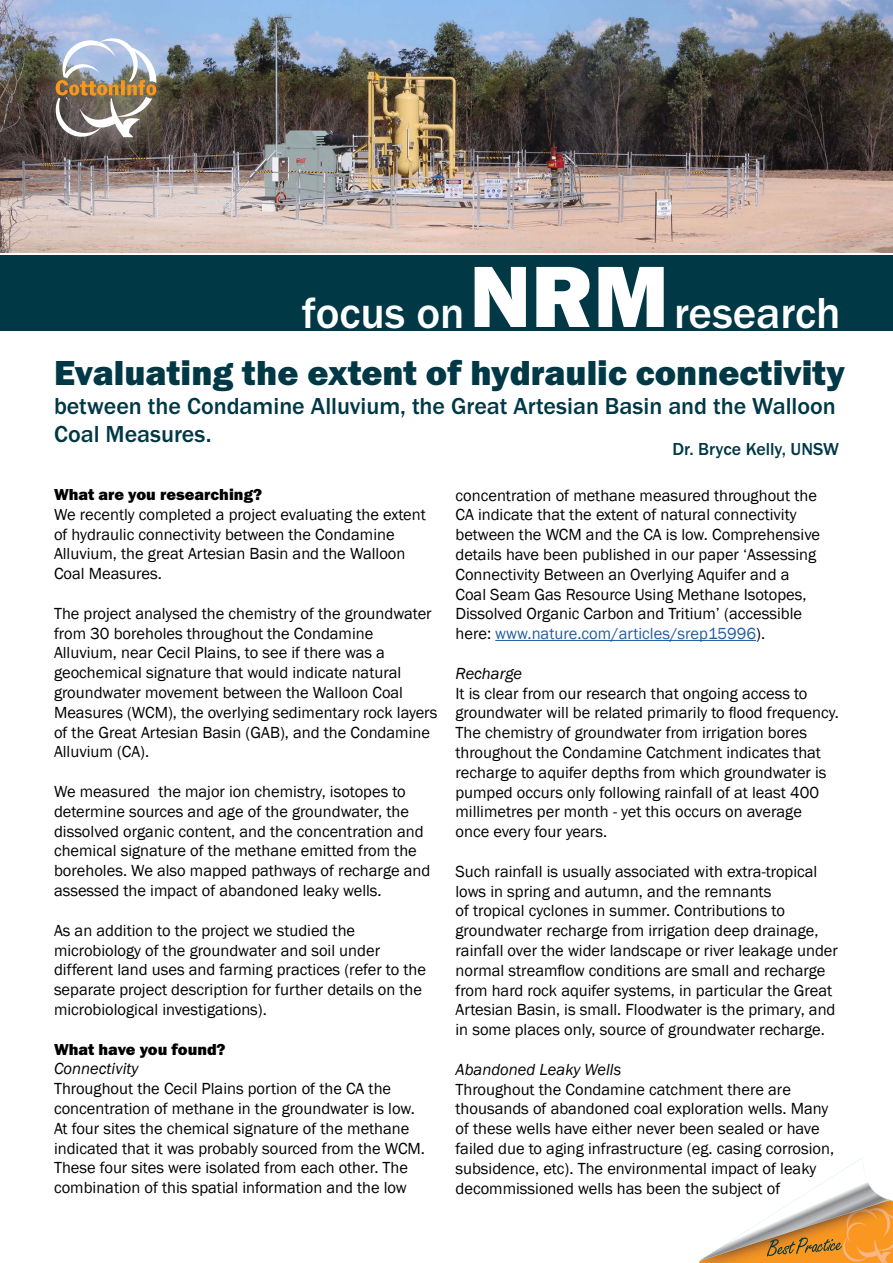
<style>
.page{position:relative;width:893px;height:1263px;background:#fff}
.page>*{position:absolute;margin:0;border:0;box-sizing:border-box;transform-origin:0 0}
.t1{font:500 45px "Franklin Gothic URW";color:#fff}
.t2{font:36px "Franklin Gothic URW Hea";color:#003846}
.t3{font:500 24px/28.8px "Franklin Gothic URW";color:#003846}
.t4{font:500 18px "Franklin Gothic URW";color:#003846}
.t5{font:16.5px/19.8px "Franklin Gothic";color:#000}
.t6{font:16.5px "Franklin Gothic URW Hea";color:#000}
.t7{font:italic 16.5px "Franklin Gothic";color:#000}
.s1{font-family:"Franklin Gothic URW Hea";font-weight:400;font-size:90px}
.s2{color:#215e9e}
</style>
<div class="page">
<img style="left:0;top:0;width:893px;height:253px">
<div style="left:33px;top:15px;width:147px;height:145px;background:#fff;opacity:.75"></div>
<svg style="left:56px;top:35px;width:101px;height:105px"></svg>
<hr style="left:495px;top:640px;width:261px;height:1px;background:#215e9e">
<svg style="left:699px;top:1157px;width:194px;height:106px"></svg>
<div style="left:0;top:255px;width:893px;height:76px;background:#003846"></div>
<h1 class="t1" style="left:302px;top:286px;width:540px">focus on<span class="s1">NRM</span>research</h1>
<h2 class="t2" style="left:54px;top:349px;width:792px">Evaluating the extent of hydraulic connectivity</h2>
<h3 class="t3" style="left:54px;top:391px;width:783px">between the Condamine Alluvium, the Great Artesian Basin and the Walloon<br>Coal Measures.</h3>
<p class="t4" style="left:672px;top:438px;width:168px">Dr. Bryce Kelly, UNSW</p>
<p class="t6" style="left:54px;top:484px;width:210px">What are you researching?</p>
<p class="t5" style="left:54px;top:505px;width:373px">We recently completed a project evaluating the extent of hydraulic connectivity between the Condamine Alluvium, the great Artesian Basin and the Walloon Coal Measures.</p>
<p class="t5" style="left:54px;top:604px;width:385px">The project analysed the chemistry of the groundwater from 30 boreholes throughout the Condamine Alluvium, near Cecil Plains, to see if there was a geochemical signature that would indicate natural groundwater movement between the Walloon Coal Measures (WCM), the overlying sedimentary rock layers of the Great Artesian Basin (GAB), and the Condamine Alluvium (CA).</p>
<p class="t5" style="left:54px;top:782px;width:378px">We measured the major ion chemistry, isotopes to determine sources and age of the groundwater, the dissolved organic content, and the concentration and chemical signature of the methane emitted from the boreholes. We also mapped pathways of recharge and assessed the impact of abandoned leaky wells.</p>
<p class="t5" style="left:54px;top:921px;width:374px">As an addition to the project we studied the microbiology of the groundwater and soil under different land uses and farming practices (refer to the separate project description for further details on the microbiological investigations).</p>
<p class="t6" style="left:54px;top:1038px;width:173px">What have you found?</p>
<p class="t7" style="left:54px;top:1058px;width:86px">Connectivity</p>
<p class="t5" style="left:54px;top:1079px;width:373px">Throughout the Cecil Plains portion of the CA the concentration of methane in the groundwater is low.<br>At four sites the chemical signature of the methane indicated that it was probably sourced from the WCM.<br>These four sites were isolated from each other. The combination of this spatial information and the low</p>
<p class="t5" style="left:455px;top:485px;width:366px">concentration of methane measured throughout the CA indicate that the extent of natural connectivity between the WCM and the CA is low. Comprehensive details have been published in our paper ‘Assessing Connectivity Between an Overlying Aquifer and a Coal Seam Gas Resource Using Methane Isotopes, Dissolved Organic Carbon and Tritium’ (accessible here: <span class="s2">www.nature.com/articles/srep15996</span>).</p>
<p class="t7" style="left:455px;top:663px;width:68px">Recharge</p>
<p class="t5" style="left:455px;top:683px;width:385px">It is clear from our research that ongoing access to groundwater will be related primarily to flood frequency.<br>The chemistry of groundwater from irrigation bores throughout the Condamine Catchment indicates that recharge to aquifer depths from which groundwater is pumped occurs only following rainfall of at least 400 millimetres per month - yet this occurs on average once every four years.</p>
<p class="t5" style="left:455px;top:862px;width:384px">Such rainfall is usually associated with extra-tropical lows in spring and autumn, and the remnants<br>of tropical cyclones in summer. Contributions to groundwater recharge from irrigation deep drainage, rainfall over the wider landscape or river leakage under normal streamflow conditions are small and recharge from hard rock aquifer systems, in particular the Great Artesian Basin, is small. Floodwater is the primary, and in some places only, source of groundwater recharge.</p>
<p class="t7" style="left:455px;top:1059px;width:167px">Abandoned Leaky Wells</p>
<p class="t5" style="left:455px;top:1079px;width:380px">Throughout the Condamine catchment there are thousands of abandoned coal exploration wells. Many of these wells have either never been sealed or have failed due to aging infrastructure (eg. casing corrosion, subsidence, etc). The environmental impact of leaky decommissioned wells has been the subject of</p>
</div>
